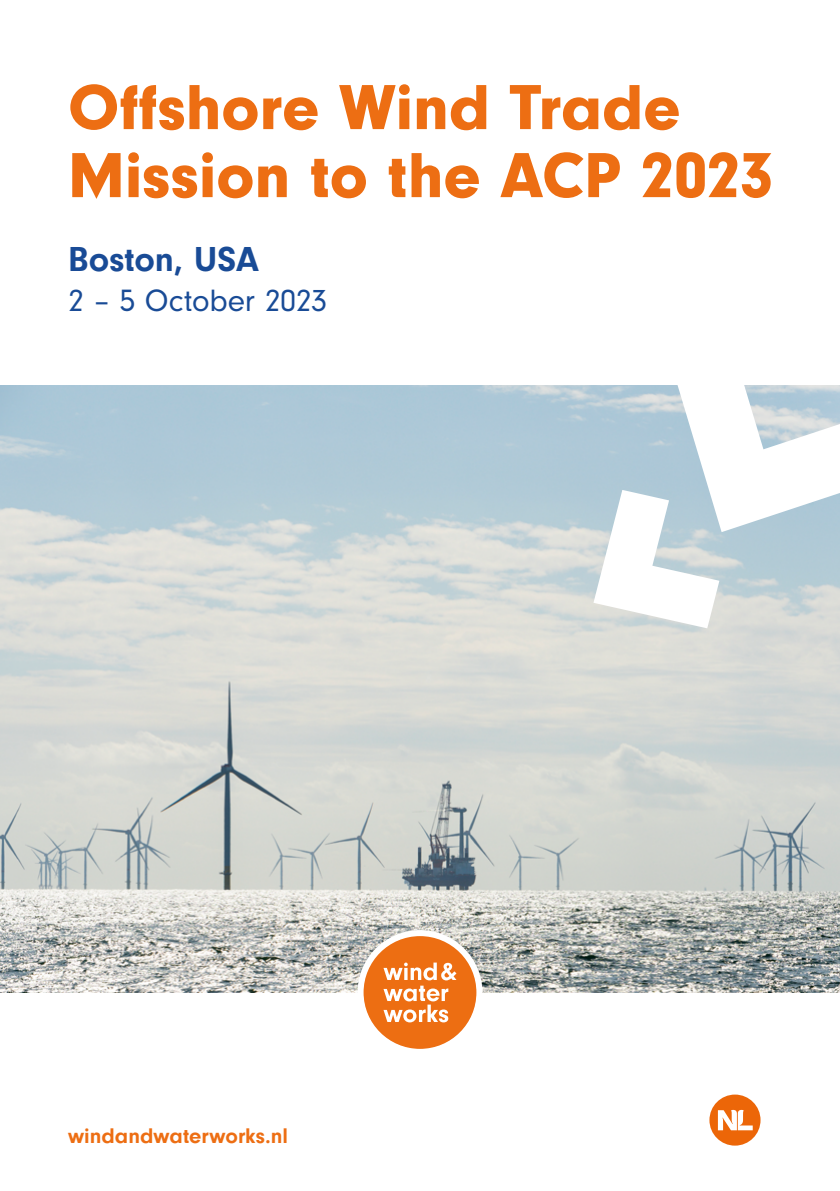
<style>
.page{position:relative;width:840px;height:1191px;background:#fff}
.page>*{position:absolute;margin:0;border:0;box-sizing:border-box;transform-origin:0 0}
.t1{font:900 66px/68px "Neuzeit Gro";color:#ed6e13}
.t2{font:700 36px "Neuzeit Gro";color:#194b96}
.t3{font:32px "Neuzeit Gro";letter-spacing:-.005em;color:#194b96}
.t4{font:700 22px "Neuzeit Gro";color:#ed6e13}
</style>
<div class="page">
<img style="left:0;top:386px;width:839px;height:606px">
<svg style="left:363px;top:935px;width:113px;height:112px"></svg>
<div style="left:357px;top:930px;width:125px;height:124px;border:6px solid #fff;border-radius:50%"></div>
<svg style="left:593px;top:385px;width:246px;height:243px"></svg>
<div style="left:709px;top:1094px;width:51px;height:51px;background:#ec6608;border-radius:50%"></div>
<svg style="left:717px;top:1109px;width:35px;height:21px"></svg>
<p class="t1" style="left:68px;top:74px;width:706px">Offshore Wind Trade<br>Mission to the ACP 2023</p>
<p class="t2" style="left:68px;top:238px;width:192px">Boston, USA</p>
<p class="t3" style="left:68px;top:283px;width:260px">2 – 5 October 2023</p>
<p class="t4" style="left:68px;top:1123px;width:221px">windandwaterworks.nl</p>
</div>
